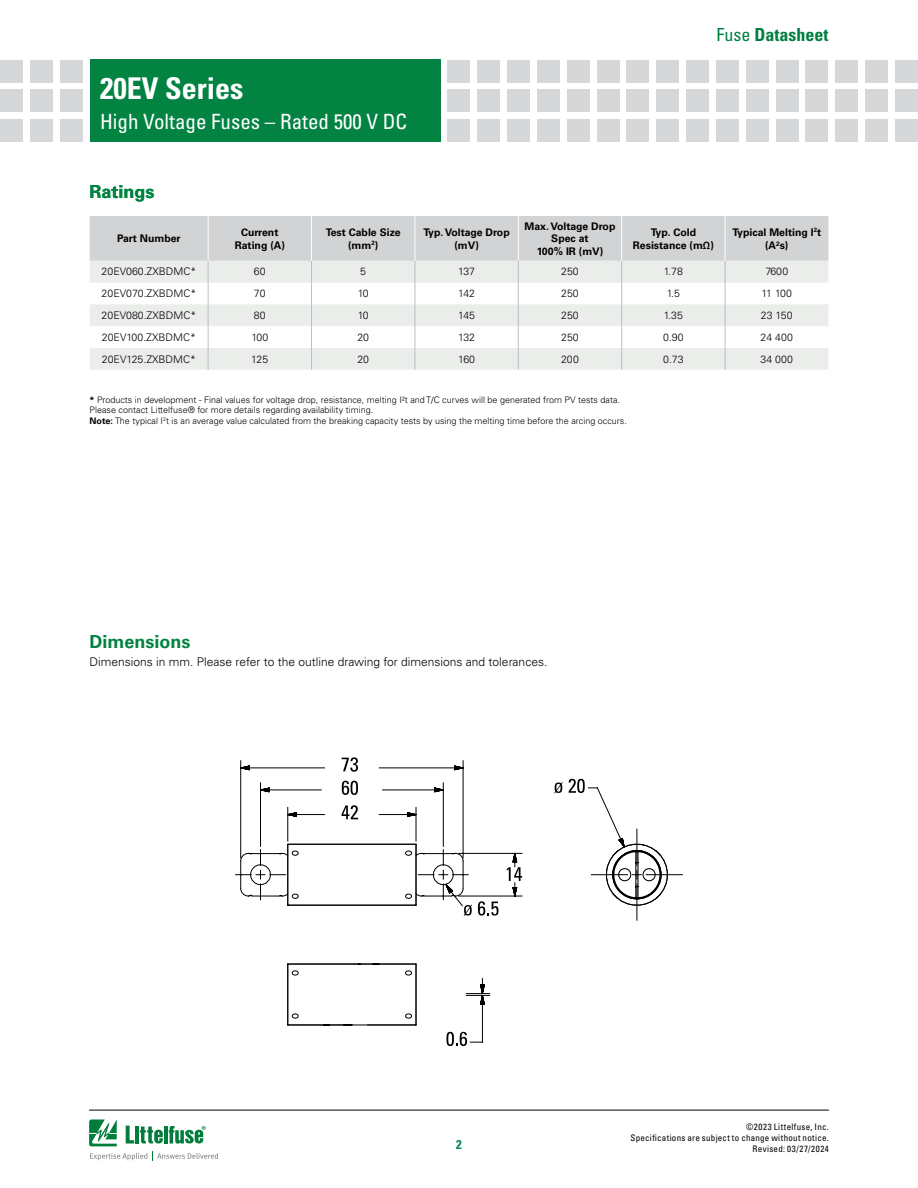
<style>
.page{position:relative;width:918px;height:1188px;background:#fff}
.page>*{position:absolute;margin:0;border:0;box-sizing:border-box;transform-origin:0 0}
.t1{font:700 condensed 30px "Univers LT Std";color:#fff}
.t2{font:condensed 21px "Univers LT Std";color:#fff}
.t3{font:700 18px "Univers LT Std";color:#028342}
.t4{font:700 condensed 18px "Univers LT Std";color:#007e40}
.t5{font:700 condensed 12.75px "Univers LT Std";color:#008752}
.t6{font:300 12px "Univers LT Std";color:#000}
.t7{font:300 10.5px "Univers LT Std";color:#000}
.t8{font:700 10.5px/12.6px "Univers LT Std";color:#000;text-align:center}
.t9{font:300 9px/10.8px "Univers LT Std";color:#000}
.t10{font:condensed 9px/10.8px "Univers LT Std";letter-spacing:.03em;color:#000;text-align:right}
.s1{font-weight:400}
.s2{font-weight:700}
</style>
<div class="page">
<div style="left:90px;top:60px;width:351px;height:82px;background:#028342"></div>
<div style="left:60px;top:60px;width:23px;height:23px;background:#d6d7d8"></div>
<div style="left:60px;top:90px;width:23px;height:22px;background:#d6d7d8"></div>
<div style="left:60px;top:119px;width:23px;height:23px;background:#d6d7d8"></div>
<div style="left:30px;top:60px;width:23px;height:23px;background:#d6d7d8"></div>
<div style="left:30px;top:90px;width:23px;height:22px;background:#d6d7d8"></div>
<div style="left:30px;top:119px;width:23px;height:23px;background:#d6d7d8"></div>
<div style="left:0;top:60px;width:23px;height:23px;background:#d6d7d8"></div>
<div style="left:0;top:90px;width:23px;height:22px;background:#d6d7d8"></div>
<div style="left:0;top:119px;width:23px;height:23px;background:#d6d7d8"></div>
<div style="left:448px;top:60px;width:22px;height:23px;background:#d6d7d8"></div>
<div style="left:448px;top:90px;width:22px;height:22px;background:#d6d7d8"></div>
<div style="left:448px;top:119px;width:22px;height:23px;background:#d6d7d8"></div>
<div style="left:477px;top:60px;width:23px;height:23px;background:#d6d7d8"></div>
<div style="left:477px;top:90px;width:23px;height:22px;background:#d6d7d8"></div>
<div style="left:477px;top:119px;width:23px;height:23px;background:#d6d7d8"></div>
<div style="left:507px;top:60px;width:23px;height:23px;background:#d6d7d8"></div>
<div style="left:507px;top:90px;width:23px;height:22px;background:#d6d7d8"></div>
<div style="left:507px;top:119px;width:23px;height:23px;background:#d6d7d8"></div>
<div style="left:537px;top:60px;width:23px;height:23px;background:#d6d7d8"></div>
<div style="left:537px;top:90px;width:23px;height:22px;background:#d6d7d8"></div>
<div style="left:537px;top:119px;width:23px;height:23px;background:#d6d7d8"></div>
<div style="left:567px;top:60px;width:23px;height:23px;background:#d6d7d8"></div>
<div style="left:567px;top:90px;width:23px;height:22px;background:#d6d7d8"></div>
<div style="left:567px;top:119px;width:23px;height:23px;background:#d6d7d8"></div>
<div style="left:597px;top:60px;width:23px;height:23px;background:#d6d7d8"></div>
<div style="left:597px;top:90px;width:23px;height:22px;background:#d6d7d8"></div>
<div style="left:597px;top:119px;width:23px;height:23px;background:#d6d7d8"></div>
<div style="left:627px;top:60px;width:22px;height:23px;background:#d6d7d8"></div>
<div style="left:627px;top:90px;width:22px;height:22px;background:#d6d7d8"></div>
<div style="left:627px;top:119px;width:22px;height:23px;background:#d6d7d8"></div>
<div style="left:656px;top:60px;width:23px;height:23px;background:#d6d7d8"></div>
<div style="left:656px;top:90px;width:23px;height:22px;background:#d6d7d8"></div>
<div style="left:656px;top:119px;width:23px;height:23px;background:#d6d7d8"></div>
<div style="left:686px;top:60px;width:23px;height:23px;background:#d6d7d8"></div>
<div style="left:686px;top:90px;width:23px;height:22px;background:#d6d7d8"></div>
<div style="left:686px;top:119px;width:23px;height:23px;background:#d6d7d8"></div>
<div style="left:716px;top:60px;width:23px;height:23px;background:#d6d7d8"></div>
<div style="left:716px;top:90px;width:23px;height:22px;background:#d6d7d8"></div>
<div style="left:716px;top:119px;width:23px;height:23px;background:#d6d7d8"></div>
<div style="left:746px;top:60px;width:23px;height:23px;background:#d6d7d8"></div>
<div style="left:746px;top:90px;width:23px;height:22px;background:#d6d7d8"></div>
<div style="left:746px;top:119px;width:23px;height:23px;background:#d6d7d8"></div>
<div style="left:805px;top:60px;width:23px;height:23px;background:#d6d7d8"></div>
<div style="left:805px;top:90px;width:23px;height:22px;background:#d6d7d8"></div>
<div style="left:805px;top:119px;width:23px;height:23px;background:#d6d7d8"></div>
<div style="left:776px;top:60px;width:22px;height:23px;background:#d6d7d8"></div>
<div style="left:776px;top:90px;width:22px;height:22px;background:#d6d7d8"></div>
<div style="left:776px;top:119px;width:22px;height:23px;background:#d6d7d8"></div>
<div style="left:835px;top:60px;width:23px;height:23px;background:#d6d7d8"></div>
<div style="left:835px;top:90px;width:23px;height:22px;background:#d6d7d8"></div>
<div style="left:835px;top:119px;width:23px;height:23px;background:#d6d7d8"></div>
<div style="left:865px;top:60px;width:23px;height:23px;background:#d6d7d8"></div>
<div style="left:865px;top:90px;width:23px;height:22px;background:#d6d7d8"></div>
<div style="left:865px;top:119px;width:23px;height:23px;background:#d6d7d8"></div>
<div style="left:895px;top:60px;width:23px;height:23px;background:#d6d7d8"></div>
<div style="left:895px;top:90px;width:23px;height:22px;background:#d6d7d8"></div>
<div style="left:895px;top:119px;width:23px;height:23px;background:#d6d7d8"></div>
<hr style="left:89px;top:1110px;width:740px;height:1px;background:#000">
<svg style="left:89px;top:1119px;width:28px;height:27px"></svg>
<hr style="left:164px;top:1126px;width:3px;height:18px;background:#007d3b">
<svg style="left:169px;top:1126px;width:37px;height:18px"></svg>
<svg style="left:126px;top:1126px;width:37px;height:18px"></svg>
<svg style="left:90px;top:1152px;width:128px;height:9px"></svg>
<svg style="left:90px;top:216px;width:738px;height:154px"></svg>
<hr style="left:208px;top:216px;width:1px;height:45px;background:#fff">
<hr style="left:311px;top:216px;width:1px;height:45px;background:#fff">
<hr style="left:415px;top:216px;width:1px;height:45px;background:#fff">
<hr style="left:518px;top:216px;width:1px;height:45px;background:#fff">
<hr style="left:621px;top:216px;width:1px;height:45px;background:#fff">
<hr style="left:725px;top:216px;width:1px;height:45px;background:#fff">
<svg style="left:240px;top:760px;width:384px;height:282px"></svg>
<hr style="left:646px;top:874px;width:37px;height:1px;background:#000">
<hr style="left:637px;top:829px;width:1px;height:37px;background:#000">
<svg style="left:603px;top:841px;width:68px;height:52px"></svg>
<svg style="left:287px;top:843px;width:375px;height:183px"></svg>
<svg style="left:554px;top:782px;width:9px;height:11px"></svg>
<svg style="left:569px;top:779px;width:16px;height:14px"></svg>
<svg style="left:342px;top:757px;width:16px;height:15px"></svg>
<svg style="left:235px;top:781px;width:237px;height:135px"></svg>
<svg style="left:478px;top:901px;width:21px;height:15px"></svg>
<svg style="left:507px;top:867px;width:15px;height:14px"></svg>
<svg style="left:446px;top:1032px;width:21px;height:14px"></svg>
<h1 class="t1" style="left:100px;top:70px;width:145px">20EV Series</h1>
<h2 class="t2" style="left:100px;top:108px;width:309px">High Voltage Fuses – Rated 500 V DC</h2>
<h3 class="t3" style="left:90px;top:181px;width:67px">Ratings</h3>
<h3 class="t4" style="left:717px;top:24px;width:113px"><span class="s1">Fuse</span> Datasheet</h3>
<p class="t8" style="left:117px;top:232px;width:65px">Part Number</p>
<p class="t8" style="left:235px;top:226px;width:52px">Current<br>Rating (A)</p>
<p class="t8" style="left:326px;top:226px;width:76px">Test Cable Size (mm<sup>2</sup>)</p>
<p class="t8" style="left:423px;top:226px;width:88px">Typ. Voltage Drop (mV)</p>
<p class="t8" style="left:525px;top:220px;width:92px">Max. Voltage Drop<br>Spec at<br>100% IR (mV)</p>
<p class="t8" style="left:633px;top:226px;width:82px">Typ. Cold<br>Resistance (mΩ)</p>
<p class="t8" style="left:732px;top:226px;width:90px">Typical Melting I<sup>2</sup>t (A²s)</p>
<p class="t7" style="left:102px;top:265px;width:96px">20EV060.ZXBDMC*</p>
<p class="t7" style="left:254px;top:265px;width:13px">60</p>
<p class="t7" style="left:360px;top:265px;width:7px">5</p>
<p class="t7" style="left:458px;top:265px;width:18px">137</p>
<p class="t7" style="left:561px;top:265px;width:19px">250</p>
<p class="t7" style="left:664px;top:265px;width:20px">1.78</p>
<p class="t7" style="left:765px;top:265px;width:24px">7600</p>
<p class="t7" style="left:102px;top:287px;width:96px">20EV070.ZXBDMC*</p>
<p class="t7" style="left:254px;top:287px;width:13px">70</p>
<p class="t7" style="left:358px;top:287px;width:12px">10</p>
<p class="t7" style="left:458px;top:287px;width:18px">142</p>
<p class="t7" style="left:561px;top:287px;width:19px">250</p>
<p class="t7" style="left:667px;top:287px;width:15px">1.5</p>
<p class="t7" style="left:762px;top:287px;width:32px">11 100</p>
<p class="t7" style="left:102px;top:309px;width:96px">20EV080.ZXBDMC*</p>
<p class="t7" style="left:254px;top:309px;width:13px">80</p>
<p class="t7" style="left:358px;top:309px;width:12px">10</p>
<p class="t7" style="left:458px;top:309px;width:18px">145</p>
<p class="t7" style="left:561px;top:309px;width:19px">250</p>
<p class="t7" style="left:664px;top:309px;width:20px">1.35</p>
<p class="t7" style="left:761px;top:309px;width:33px">23 150</p>
<p class="t7" style="left:102px;top:331px;width:95px">20EV100.ZXBDMC*</p>
<p class="t7" style="left:251px;top:331px;width:18px">100</p>
<p class="t7" style="left:357px;top:331px;width:13px">20</p>
<p class="t7" style="left:458px;top:331px;width:18px">132</p>
<p class="t7" style="left:561px;top:331px;width:19px">250</p>
<p class="t7" style="left:663px;top:331px;width:22px">0.90</p>
<p class="t7" style="left:761px;top:331px;width:34px">24 400</p>
<p class="t7" style="left:102px;top:353px;width:96px">20EV125.ZXBDMC*</p>
<p class="t7" style="left:251px;top:353px;width:18px">125</p>
<p class="t7" style="left:357px;top:353px;width:13px">20</p>
<p class="t7" style="left:458px;top:353px;width:18px">160</p>
<p class="t7" style="left:561px;top:353px;width:19px">200</p>
<p class="t7" style="left:663px;top:353px;width:22px">0.73</p>
<p class="t7" style="left:761px;top:353px;width:34px">34 000</p>
<p class="t9" style="left:90px;top:394px;width:539px"><span class="s2">*</span> Products in development - Final values for voltage drop, resistance, melting I²t and T/C curves will be generated from PV tests data.<br>Please contact Littelfuse® for more details regarding availability timing.<br><span class="s2">Note:</span> The typical I<sup>2</sup>t is an average value calculated from the breaking capacity tests by using the melting time before the arcing occurs.</p>
<h3 class="t3" style="left:90px;top:631px;width:102px">Dimensions</h3>
<h3 class="t6" style="left:90px;top:655px;width:459px">Dimensions in mm. Please refer to the outline drawing for dimensions and tolerances.</h3>
<h3 class="t5" style="left:456px;top:1137px;width:7px">2</h3>
<p class="t10" style="left:631px;top:1121px;width:200px">©2023 Littelfuse, Inc.<br>Specifications are subject to change without notice.<br>Revised: 03/27/2024</p>
</div>
